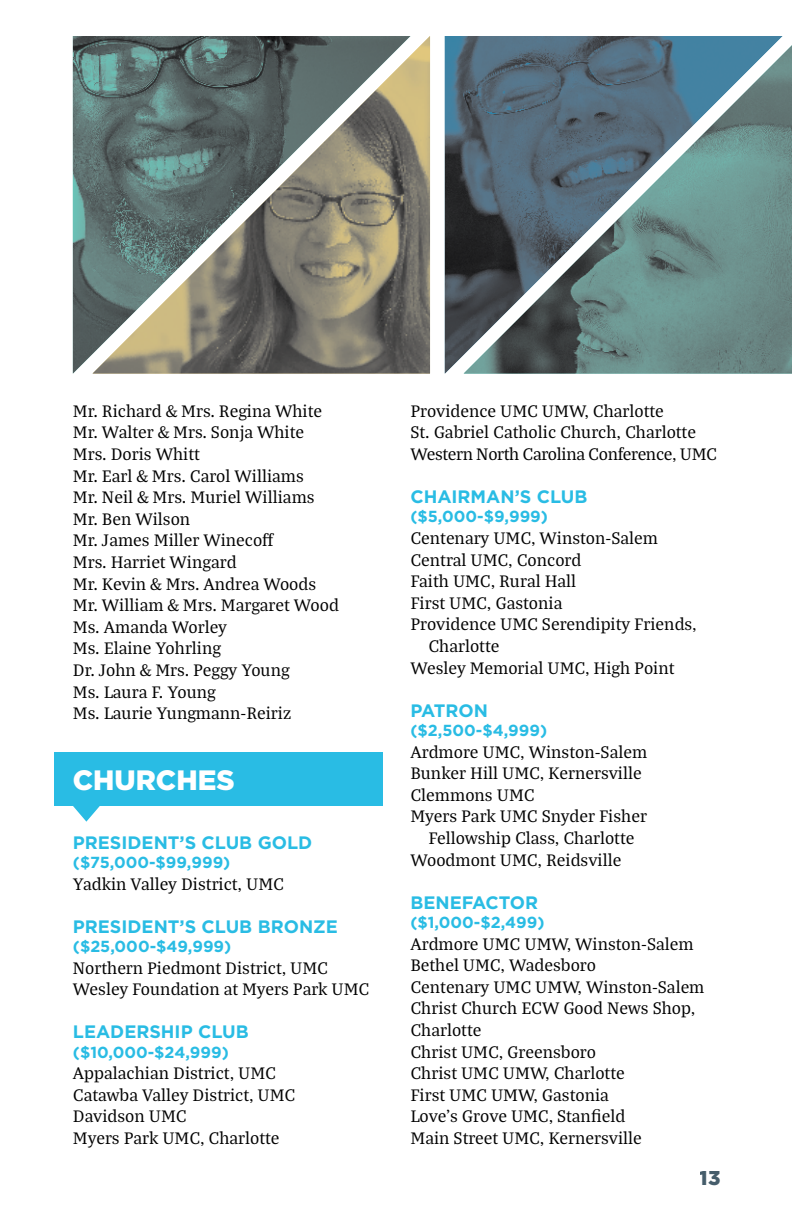
<style>
.page{position:relative;width:792px;height:1224px;background:#fff}
.page>*{position:absolute;margin:0;border:0;box-sizing:border-box;transform-origin:0 0}
.t1{font:900 28px "Gotham";color:#fff}
.t2{font:900 20px "Gotham";color:#173546}
.t3{font:18px/21.6px "Bagatela";color:#000}
.t4{font:700 18px "Gotham";color:#29bce4}
.t5{font:700 16px "Gotham";color:#29bce4}
</style>
<div class="page">
<div style="left:54px;top:752px;width:328px;height:54px;background:#29bce4"></div>
<img style="left:73px;top:36px;width:19px;height:338px">
<img style="left:92px;top:36px;width:338px;height:338px">
<img style="left:782px;top:45px;width:10px;height:329px">
<img style="left:445px;top:36px;width:337px;height:338px">
<svg style="left:73px;top:806px;width:27px;height:16px"></svg>
<p class="t3" style="left:73px;top:399px;width:268px">Mr. Richard &amp; Mrs. Regina White<br>Mr. Walter &amp; Mrs. Sonja White<br>Mrs. Doris Whitt<br>Mr. Earl &amp; Mrs. Carol Williams<br>Mr. Neil &amp; Mrs. Muriel Williams<br>Mr. Ben Wilson<br>Mr. James Miller Winecoff<br>Mrs. Harriet Wingard<br>Mr. Kevin &amp; Mrs. Andrea Woods<br>Mr. William &amp; Mrs. Margaret Wood<br>Ms. Amanda Worley<br>Ms. Elaine Yohrling<br>Dr. John &amp; Mrs. Peggy Young<br>Ms. Laura F. Young<br>Ms. Laurie Yungmann-Reiriz</p>
<h1 class="t1" style="left:73px;top:763px;width:163px">CHURCHES</h1>
<p class="t4" style="left:73px;top:832px;width:241px">PRESIDENT’S CLUB GOLD</p>
<p class="t5" style="left:73px;top:853px;width:159px">($75,000-$99,999)</p>
<p class="t3" style="left:73px;top:872px;width:213px">Yadkin Valley District, UMC</p>
<p class="t4" style="left:73px;top:916px;width:267px">PRESIDENT’S CLUB BRONZE</p>
<p class="t5" style="left:73px;top:937px;width:160px">($25,000-$49,999)</p>
<p class="t3" style="left:73px;top:956px;width:298px">Northern Piedmont District, UMC<br>Wesley Foundation at Myers Park UMC</p>
<p class="t4" style="left:73px;top:1022px;width:177px">LEADERSHIP CLUB</p>
<p class="t5" style="left:73px;top:1043px;width:157px">($10,000-$24,999)</p>
<p class="t3" style="left:73px;top:1062px;width:224px">Appalachian District, UMC<br>Catawba Valley District, UMC<br>Davidson UMC<br>Myers Park UMC, Charlotte</p>
<p class="t3" style="left:410px;top:399px;width:308px">Providence UMC UMW, Charlotte<br>St. Gabriel Catholic Church, Charlotte<br>Western North Carolina Conference, UMC</p>
<p class="t4" style="left:410px;top:486px;width:179px">CHAIRMAN’S CLUB</p>
<p class="t5" style="left:410px;top:507px;width:139px">($5,000-$9,999)</p>
<p class="t3" style="left:410px;top:526px;width:249px">Centenary UMC, Winston-Salem</p>
<p class="t3" style="left:410px;top:548px;width:173px">Central UMC, Concord</p>
<p class="t3" style="left:410px;top:570px;width:167px">Faith UMC, Rural Hall</p>
<p class="t3" style="left:410px;top:591px;width:154px">First UMC, Gastonia</p>
<p class="t3" style="left:410px;top:613px;width:288px">Providence UMC Serendipity Friends,</p>
<p class="t3" style="left:428px;top:634px;width:73px">Charlotte</p>
<p class="t3" style="left:410px;top:656px;width:266px">Wesley Memorial UMC, High Point</p>
<p class="t4" style="left:410px;top:700px;width:79px">PATRON</p>
<p class="t5" style="left:410px;top:721px;width:138px">($2,500-$4,999)</p>
<p class="t3" style="left:410px;top:740px;width:238px">Ardmore UMC, Winston-Salem</p>
<p class="t3" style="left:410px;top:762px;width:233px">Bunker Hill UMC, Kernersville</p>
<p class="t3" style="left:410px;top:783px;width:126px">Clemmons UMC</p>
<p class="t3" style="left:410px;top:805px;width:238px">Myers Park UMC Snyder Fisher</p>
<p class="t3" style="left:428px;top:826px;width:207px">Fellowship Class, Charlotte</p>
<p class="t3" style="left:410px;top:848px;width:212px">Woodmont UMC, Reidsville</p>
<p class="t4" style="left:410px;top:892px;width:129px">BENEFACTOR</p>
<p class="t5" style="left:410px;top:913px;width:136px">($1,000-$2,499)</p>
<p class="t3" style="left:410px;top:932px;width:296px">Ardmore UMC UMW, Winston-Salem<br>Bethel UMC, Wadesboro<br>Centenary UMC UMW, Winston-Salem<br>Christ Church ECW Good News Shop,<br>Charlotte<br>Christ UMC, Greensboro<br>Christ UMC UMW, Charlotte<br>First UMC UMW, Gastonia<br>Love’s Grove UMC, Stanfield<br>Main Street UMC, Kernersville</p>
<p class="t2" style="left:700px;top:1167px;width:22px">13</p>
</div>
